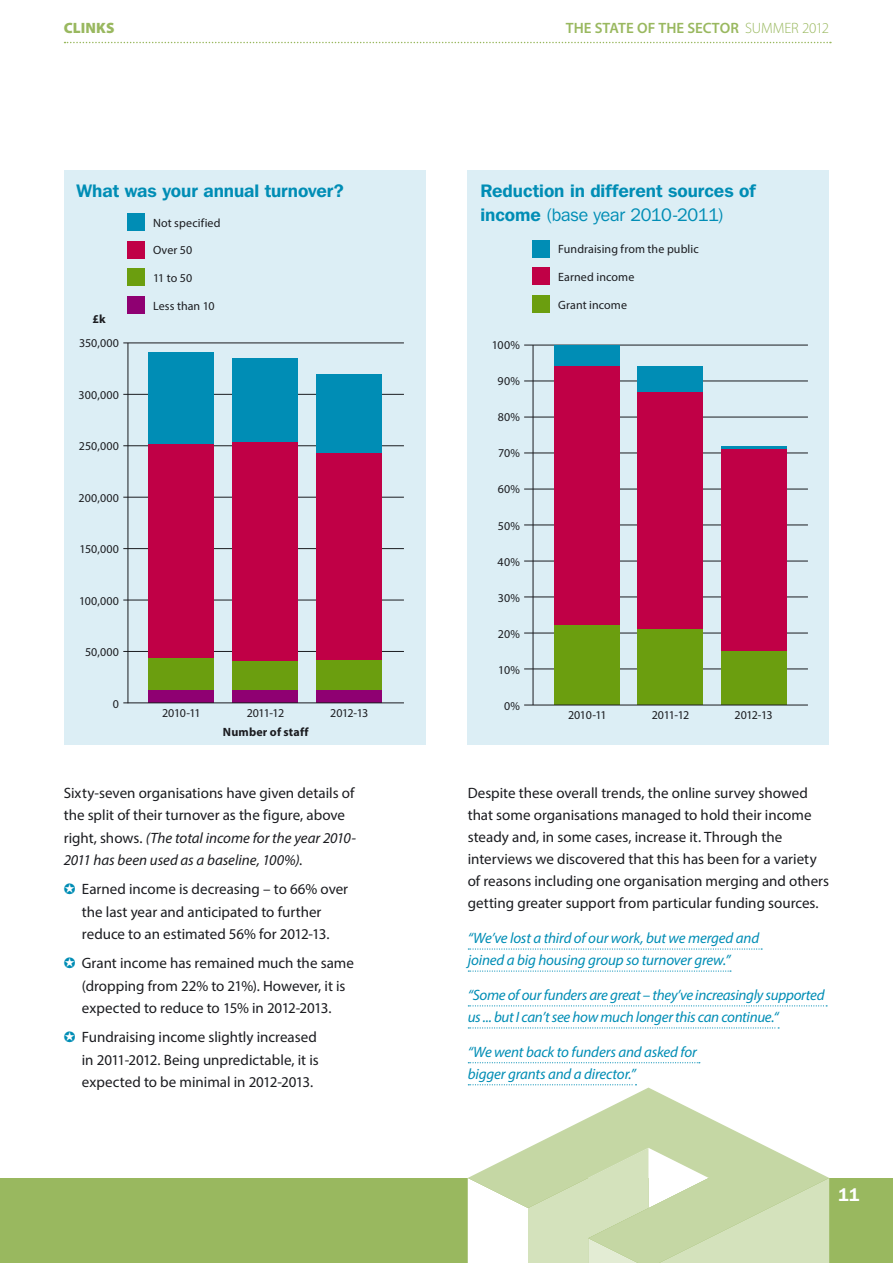
<style>
.page{position:relative;width:893px;height:1263px;background:#fff}
.page>*{position:absolute;margin:0;border:0;box-sizing:border-box;transform-origin:0 0}
.t1{font:600 18px/24px "Franklin Gothic IT Cby BT";color:#008db5}
.t2{font:600 18px "Franklin Gothic IT Cby BT";color:#fff}
.t3{font:15px/22.5px "Myriad Pro";color:#1b1c20}
.t4{font:italic 15px/22px "Myriad Pro";letter-spacing:-.02em;color:#008db5}
.t5{font:600 15px "Myriad Pro";letter-spacing:.005em;color:#99b85f}
.t6{font:900 15px "Myriad Pro";letter-spacing:.01em;color:#99b85f}
.t7{font:12px "Myriad Pro";letter-spacing:.005em;color:#1b1c20}
.t8{font:700 12px "Myriad Pro";letter-spacing:.015em;color:#1b1c20}
.s1{font-weight:300}
.s2{font-style:italic}
.s3{color:#008db5}
.s4{font-weight:400}
</style>
<div class="page">
<div style="left:0;top:1178px;width:893px;height:85px;background:#99b85f"></div>
<svg style="left:468px;top:1087px;width:361px;height:176px"></svg>
<svg style="left:65px;top:42px;width:766px;height:1px"></svg>
<div style="left:468px;top:170px;width:361px;height:574px;background:#dceef5"></div>
<div style="left:64px;top:170px;width:361px;height:574px;background:#dceef5"></div>
<svg style="left:468px;top:948px;width:294px;height:1px"></svg>
<svg style="left:468px;top:970px;width:263px;height:2px"></svg>
<svg style="left:468px;top:1005px;width:359px;height:1px"></svg>
<svg style="left:468px;top:1027px;width:311px;height:1px"></svg>
<svg style="left:468px;top:1062px;width:232px;height:1px"></svg>
<svg style="left:468px;top:1084px;width:168px;height:1px"></svg>
<div style="left:128px;top:214px;width:17px;height:17px;background:#008db5"></div>
<div style="left:128px;top:241px;width:17px;height:17px;background:#c00046"></div>
<div style="left:128px;top:269px;width:17px;height:17px;background:#6b9e0f"></div>
<div style="left:128px;top:297px;width:17px;height:17px;background:#8f0072"></div>
<div style="left:533px;top:240px;width:17px;height:17px;background:#008db5"></div>
<div style="left:533px;top:268px;width:17px;height:17px;background:#c00046"></div>
<div style="left:533px;top:296px;width:17px;height:17px;background:#6b9e0f"></div>
<hr style="left:123px;top:651px;width:281px;height:1px;background:#1b1c20">
<hr style="left:123px;top:600px;width:281px;height:1px;background:#1b1c20">
<hr style="left:123px;top:548px;width:281px;height:1px;background:#1b1c20">
<hr style="left:123px;top:497px;width:281px;height:1px;background:#1b1c20">
<hr style="left:123px;top:445px;width:281px;height:1px;background:#1b1c20">
<hr style="left:123px;top:394px;width:281px;height:1px;background:#1b1c20">
<hr style="left:123px;top:343px;width:281px;height:1px;background:#1b1c20">
<div style="left:148px;top:352px;width:66px;height:92px;background:#008db5"></div>
<div style="left:232px;top:358px;width:66px;height:84px;background:#008db5"></div>
<div style="left:316px;top:374px;width:66px;height:79px;background:#008db5"></div>
<div style="left:148px;top:444px;width:66px;height:214px;background:#c00046"></div>
<div style="left:232px;top:442px;width:66px;height:219px;background:#c00046"></div>
<div style="left:316px;top:453px;width:66px;height:207px;background:#c00046"></div>
<div style="left:148px;top:658px;width:66px;height:32px;background:#6b9e0f"></div>
<div style="left:232px;top:661px;width:66px;height:30px;background:#6b9e0f"></div>
<div style="left:316px;top:660px;width:66px;height:31px;background:#6b9e0f"></div>
<div style="left:148px;top:690px;width:66px;height:13px;background:#8f0072"></div>
<div style="left:232px;top:691px;width:66px;height:12px;background:#8f0072"></div>
<div style="left:316px;top:691px;width:66px;height:12px;background:#8f0072"></div>
<hr style="left:123px;top:702px;width:281px;height:1px;background:#1b1c20">
<hr style="left:128px;top:343px;width:1px;height:360px;background:#1b1c20">
<hr style="left:524px;top:597px;width:284px;height:1px;background:#1b1c20">
<hr style="left:524px;top:525px;width:284px;height:1px;background:#1b1c20">
<hr style="left:524px;top:453px;width:284px;height:1px;background:#1b1c20">
<hr style="left:524px;top:381px;width:284px;height:1px;background:#1b1c20">
<hr style="left:533px;top:345px;width:1px;height:360px;background:#1b1c20">
<hr style="left:524px;top:633px;width:284px;height:1px;background:#1b1c20">
<hr style="left:524px;top:561px;width:284px;height:1px;background:#1b1c20">
<hr style="left:524px;top:489px;width:284px;height:1px;background:#1b1c20">
<hr style="left:524px;top:417px;width:284px;height:1px;background:#1b1c20">
<hr style="left:524px;top:345px;width:284px;height:1px;background:#1b1c20">
<div style="left:554px;top:345px;width:66px;height:22px;background:#008db5"></div>
<div style="left:637px;top:367px;width:66px;height:25px;background:#008db5"></div>
<hr style="left:721px;top:446px;width:66px;height:3px;background:#008db5">
<div style="left:554px;top:367px;width:66px;height:259px;background:#c00046"></div>
<div style="left:637px;top:392px;width:66px;height:237px;background:#c00046"></div>
<div style="left:721px;top:449px;width:66px;height:202px;background:#c00046"></div>
<hr style="left:524px;top:668px;width:284px;height:1px;background:#1b1c20">
<div style="left:554px;top:626px;width:66px;height:79px;background:#6b9e0f"></div>
<div style="left:637px;top:629px;width:66px;height:76px;background:#6b9e0f"></div>
<div style="left:721px;top:651px;width:66px;height:54px;background:#6b9e0f"></div>
<hr style="left:524px;top:705px;width:284px;height:1px;background:#1b1c20">
<p class="t6" style="left:64px;top:17px;width:52px">CLINKS</p>
<p class="t5" style="left:566px;top:18px;width:265px">THE STATE OF THE SECTOR <span class="s1">SUMMER 2012</span></p>
<p class="t1" style="left:77px;top:179px;width:269px">What was your annual turnover?</p>
<p class="t8" style="left:92px;top:311px;width:15px">£k</p>
<p class="t7" style="left:79px;top:336px;width:41px">350,000</p>
<p class="t7" style="left:79px;top:387px;width:42px">300,000</p>
<p class="t7" style="left:79px;top:439px;width:42px">250,000</p>
<p class="t7" style="left:79px;top:490px;width:42px">200,000</p>
<p class="t7" style="left:80px;top:542px;width:41px">150,000</p>
<p class="t7" style="left:79px;top:593px;width:42px">100,000</p>
<p class="t7" style="left:85px;top:645px;width:36px">50,000</p>
<p class="t7" style="left:113px;top:696px;width:8px">0</p>
<p class="t7" style="left:153px;top:215px;width:69px">Not specified</p>
<p class="t7" style="left:153px;top:243px;width:41px">Over 50</p>
<p class="t7" style="left:153px;top:271px;width:41px">11 to 50</p>
<p class="t7" style="left:153px;top:298px;width:63px">Less than 10</p>
<p class="t7" style="left:162px;top:705px;width:40px">2010-11</p>
<p class="t7" style="left:247px;top:705px;width:39px">2011-12</p>
<p class="t7" style="left:330px;top:705px;width:40px">2012-13</p>
<p class="t8" style="left:223px;top:724px;width:87px">Number of staff</p>
<p class="t3" style="left:64px;top:781px;width:294px">Sixty-seven organisations have given details of the split of their turnover as the figure, above right, shows. <span class="s2">(The total income for the year 2010- 2011 has been used as a baseline, 100%)</span>.</p>
<p class="t3" style="left:64px;top:878px;width:286px;text-align:center"><span class="s3">✪</span> Earned income is decreasing – to 66% over the last year and anticipated to further reduce to an estimated 56% for 2012-13.</p>
<p class="t3" style="left:82px;top:952px;width:274px;text-indent:-18px"><span class="s3">✪</span> Grant income has remained much the same (dropping from 22% to 21%). However, it is expected to reduce to 15% in 2012-2013.</p>
<p class="t3" style="left:82px;top:1025px;width:238px;text-indent:-18px"><span class="s3">✪</span> Fundraising income slightly increased in 2011-2012. Being unpredictable, it is expected to be minimal in 2012-2013.</p>
<p class="t1" style="left:480px;top:179px;width:277px">Reduction in different sources of income <span class="s4">(base year 2010-2011)</span></p>
<p class="t7" style="left:492px;top:338px;width:30px">100%</p>
<p class="t7" style="left:498px;top:374px;width:24px">90%</p>
<p class="t7" style="left:498px;top:410px;width:24px">80%</p>
<p class="t7" style="left:498px;top:446px;width:23px">70%</p>
<p class="t7" style="left:498px;top:482px;width:24px">60%</p>
<p class="t7" style="left:498px;top:518px;width:23px">50%</p>
<p class="t7" style="left:498px;top:554px;width:24px">40%</p>
<p class="t7" style="left:498px;top:590px;width:24px">30%</p>
<p class="t7" style="left:498px;top:626px;width:23px">20%</p>
<p class="t7" style="left:498px;top:662px;width:23px">10%</p>
<p class="t7" style="left:504px;top:698px;width:17px">0%</p>
<p class="t7" style="left:558px;top:242px;width:142px">Fundraising from the public</p>
<p class="t7" style="left:558px;top:269px;width:78px">Earned income</p>
<p class="t7" style="left:558px;top:297px;width:70px">Grant income</p>
<p class="t7" style="left:568px;top:707px;width:40px">2010-11</p>
<p class="t7" style="left:652px;top:707px;width:39px">2011-12</p>
<p class="t7" style="left:735px;top:707px;width:40px">2012-13</p>
<p class="t3" style="left:468px;top:782px;width:363px;line-height:22px">Despite these overall trends, the online survey showed that some organisations managed to hold their income steady and, in some cases, increase it. Through the interviews we discovered that this has been for a variety of reasons including one organisation merging and others getting greater support from particular funding sources.</p>
<p class="t4" style="left:468px;top:927px;width:293px">“We’ve lost a third of our work, but we merged and joined a big housing group so turnover grew.”</p>
<p class="t4" style="left:468px;top:983px;width:358px">“Some of our funders are great – they’ve increasingly supported us ... but I can’t see how much longer this can continue.“</p>
<p class="t4" style="left:468px;top:1040px;width:231px">“We went back to funders and asked for bigger grants and a director.”</p>
<p class="t2" style="left:838px;top:1183px;width:23px">11</p>
</div>
